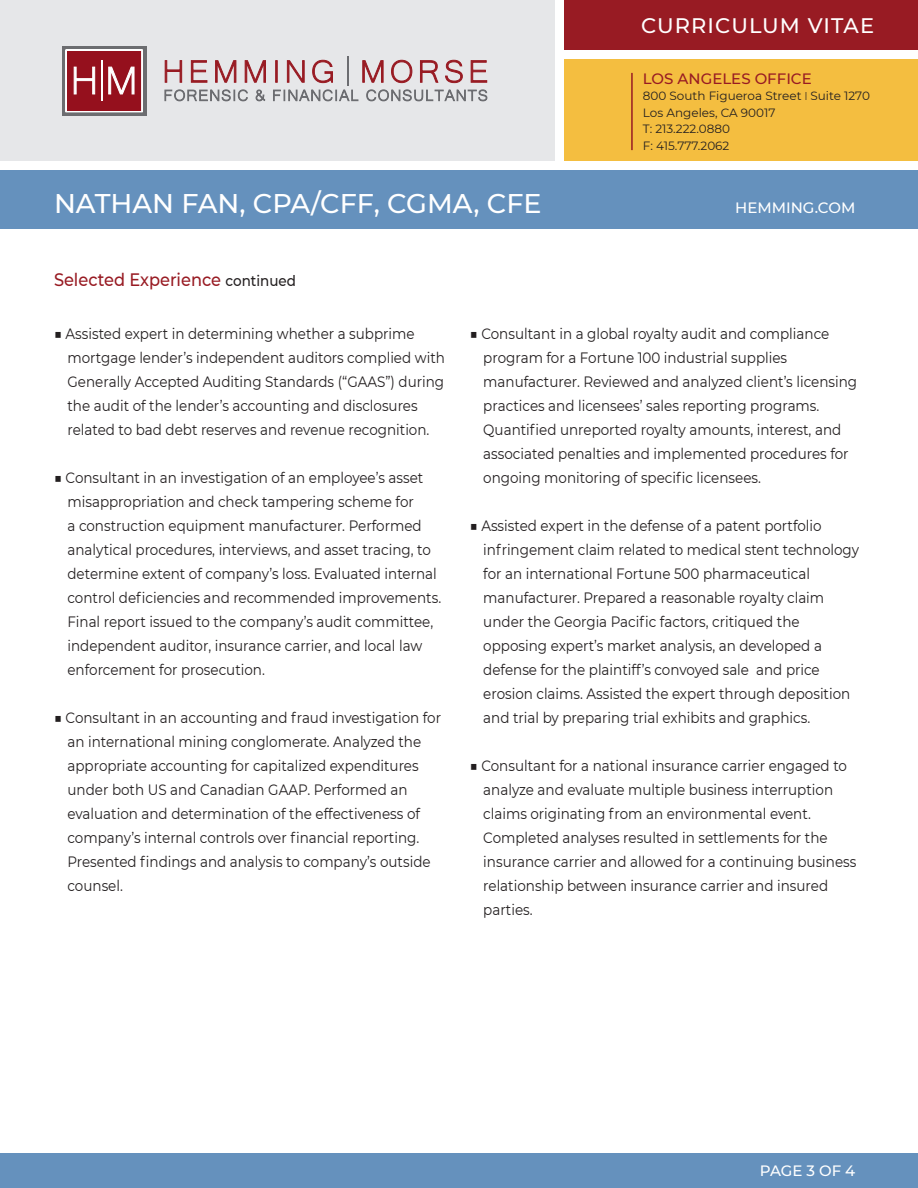
<style>
.page{position:relative;width:918px;height:1188px;background:#fff}
.page>*{position:absolute;margin:0;border:0;box-sizing:border-box;transform-origin:0 0}
.t1{font:500 27px "Montserrat";color:#fff}
.t2{font:500 21px "Montserrat";letter-spacing:.05em;color:#fff}
.t3{font:500 18px "Montserrat";color:#981b23;scale:.9 1}
.Paragraph_Style_1{font:15px/24px "Montserrat";color:#231f20;scale:.9 1}
.t4{font:500 15px "Montserrat";color:#fff}
.t5{font:500 15px "Montserrat";color:#981b23}
.t6{font:12px/16.5px "Montserrat";color:#231f20}
.s1{font-family:"Proxima Nova";font-weight:300}
.s2{font-size:15px;color:#231f20}
.s3{font-weight:500}
</style>
<div class="page">
<div style="left:564px;top:0;width:354px;height:49px;background:#981b23"></div>
<div style="left:0;top:0;width:554px;height:160px;background:#e6e7e9"></div>
<div style="left:564px;top:59px;width:354px;height:101px;background:#f4be40"></div>
<svg style="left:165px;top:89px;width:83px;height:12px"></svg>
<svg style="left:256px;top:90px;width:9px;height:11px"></svg>
<svg style="left:273px;top:89px;width:85px;height:12px"></svg>
<svg style="left:366px;top:89px;width:121px;height:12px"></svg>
<svg style="left:164px;top:60px;width:18px;height:23px"></svg>
<svg style="left:191px;top:60px;width:17px;height:23px"></svg>
<svg style="left:215px;top:60px;width:22px;height:23px"></svg>
<svg style="left:244px;top:60px;width:22px;height:23px"></svg>
<div style="left:275px;top:60px;width:3px;height:23px;background:#981b23;border:1px solid #981b23"></div>
<svg style="left:287px;top:60px;width:18px;height:23px"></svg>
<svg style="left:312px;top:60px;width:21px;height:23px"></svg>
<hr style="left:347px;top:56px;width:1px;height:30px;background:#6c6d71">
<svg style="left:362px;top:60px;width:22px;height:23px"></svg>
<svg style="left:391px;top:60px;width:22px;height:23px"></svg>
<svg style="left:420px;top:60px;width:19px;height:23px"></svg>
<svg style="left:445px;top:59px;width:18px;height:24px"></svg>
<svg style="left:470px;top:60px;width:17px;height:23px"></svg>
<div style="left:62px;top:46px;width:85px;height:70px;background:#6c6d70"></div>
<svg style="left:65px;top:49px;width:78px;height:64px;background:#ac4650"></svg>
<div style="left:0;top:170px;width:918px;height:59px;background:#6591bd"></div>
<hr style="left:631px;top:73px;width:2px;height:77px;background:#981b23">
<div style="left:0;top:1153px;width:918px;height:35px;background:#6591bd"></div>
<h2 class="t2" style="left:641px;top:11px;width:234px">CURRICULUM VITAE</h2>
<h1 class="t1" style="left:54px;top:185px;width:489px">NATHAN FAN, CPA/CFF, CGMA, CFE</h1>
<p class="t5" style="left:643px;top:68px;width:170px">LOS ANGELES OFFICE</p>
<p class="t6" style="left:643px;top:88px;width:229px">800 South Figueroa Street <span class="s1">ӏ</span> Suite 1270<br>Los Angeles, CA 90017<br>T: 213.222.0880<br>F: 415.777.2062</p>
<p class="t4" style="left:735px;top:197px;width:122px">HEMMING.COM</p>
<p class="t3" style="left:54px;top:267px;width:270px">Selected Experience <span class="s2">continued</span></p>
<p class="Paragraph_Style_1" style="left:68px;top:321px;width:421px;text-indent:-14px"><span class="s3">■</span> Assisted expert in determining whether a subprime mortgage lender’s independent auditors complied with Generally Accepted Auditing Standards (“GAAS”) during the audit of the lender’s accounting and disclosures related to bad debt reserves and revenue recognition.</p>
<p class="Paragraph_Style_1" style="left:68px;top:465px;width:417px;text-indent:-14px"><span class="s3">■</span> Consultant in an investigation of an employee’s asset misappropriation and check tampering scheme for<br>a construction equipment manufacturer. Performed analytical procedures, interviews, and asset tracing, to determine extent of company’s loss. Evaluated internal control deficiencies and recommended improvements.<br>Final report issued to the company’s audit committee, independent auditor, insurance carrier, and local law enforcement for prosecution.</p>
<p class="Paragraph_Style_1" style="left:68px;top:705px;width:417px;text-indent:-14px"><span class="s3">■</span> Consultant in an accounting and fraud investigation for an international mining conglomerate. Analyzed the appropriate accounting for capitalized expenditures under both US and Canadian GAAP. Performed an evaluation and determination of the effectiveness of company’s internal controls over financial reporting.<br>Presented findings and analysis to company’s outside counsel.</p>
<p class="Paragraph_Style_1" style="left:483px;top:321px;width:417px;text-indent:-14px"><span class="s3">■</span> Consultant in a global royalty audit and compliance program for a Fortune 100 industrial supplies manufacturer. Reviewed and analyzed client’s licensing practices and licensees’ sales reporting programs.<br>Quantified unreported royalty amounts, interest, and associated penalties and implemented procedures for ongoing monitoring of specific licensees.</p>
<p class="Paragraph_Style_1" style="left:483px;top:513px;width:419px;text-indent:-14px"><span class="s3">■</span> Assisted expert in the defense of a patent portfolio infringement claim related to medical stent technology for an international Fortune 500 pharmaceutical manufacturer. Prepared a reasonable royalty claim under the Georgia Pacific factors, critiqued the opposing expert’s market analysis, an developed a defense for the plaintiff’s convoyed sale and price erosion claims. Assisted the expert through deposition and trial by preparing trial exhibits and graphics.</p>
<p class="Paragraph_Style_1" style="left:483px;top:753px;width:416px;text-indent:-14px"><span class="s3">■</span> Consultant for a national insurance carrier engaged to analyze and evaluate multiple business interruption claims originating from an environmental event.<br>Completed analyses resulted in settlements for the insurance carrier and allowed for a continuing business relationship between insurance carrier and insured parties.</p>
<p class="t4" style="left:760px;top:1160px;width:97px">PAGE 3 OF 4</p>
</div>
